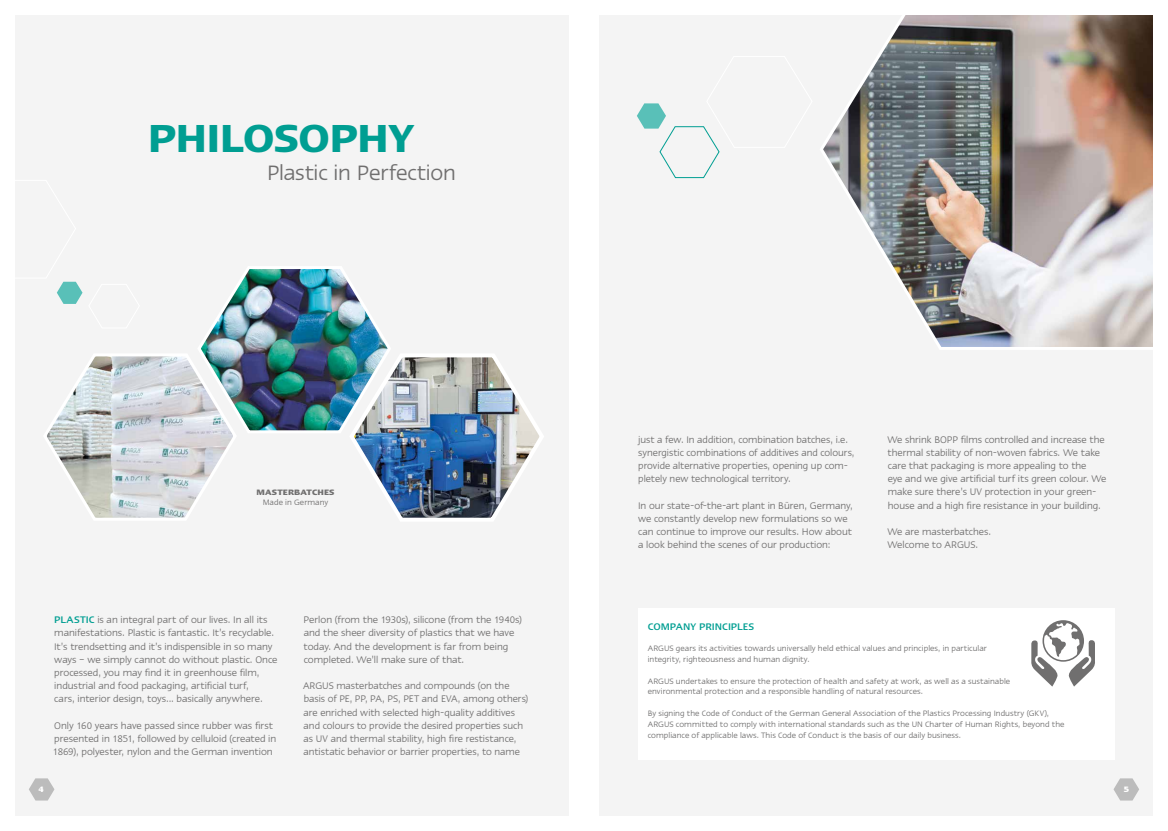
<style>
.page{position:relative;width:1168px;height:831px;background:#f4f4f4}
.page>*{position:absolute;margin:0;border:0;box-sizing:border-box;transform-origin:0 0}
.t1{font:600 45px "Linotype Ergo";letter-spacing:-.015em;color:#009e92}
.t2{font:24px "Linotype Ergo";letter-spacing:-.01em;color:#706f6f}
.t3{font:11px/13.2px "Linotype Ergo";color:#706f6f}
.t4{font:500 11px "Linotype Ergo";letter-spacing:-.005em;color:#009e92}
.t5{font:9px/10.8px "Linotype Ergo";letter-spacing:.005em;color:#706f6f}
.t6{font:700 9px "Linotype Ergo";letter-spacing:.01em;color:#706f6f}
.t7{font:700 9px "Linotype Ergo";color:#fff}
.s1{font-weight:500;color:#009e92}
</style>
<div class="page">
<img style="left:818px;top:14px;width:336px;height:338px">
<div style="left:0;top:0;width:14px;height:831px;background:#fff"></div>
<div style="left:570px;top:0;width:14px;height:831px;background:#fff"></div>
<div style="left:584px;top:0;width:14px;height:831px;background:#fff"></div>
<div style="left:0;top:816px;width:1168px;height:15px;background:#fff"></div>
<svg style="left:29px;top:778px;width:25px;height:22px"></svg>
<svg style="left:1113px;top:778px;width:26px;height:22px"></svg>
<div style="left:638px;top:608px;width:476px;height:151px;background:#fff"></div>
<svg style="left:1031px;top:620px;width:64px;height:66px"></svg>
<div style="left:1154px;top:0;width:14px;height:831px;background:#fff"></div>
<div style="left:0;top:0;width:1168px;height:14px;background:#fff"></div>
<svg style="left:637px;top:103px;width:83px;height:75px"></svg>
<img style="left:14px;top:179px;width:530px;height:346px">
<h1 class="t1" style="left:148px;top:114px;width:268px">PHILOSOPHY</h1>
<h2 class="t2" style="left:267px;top:160px;width:190px">Plastic in Perfection</h2>
<p class="t6" style="left:257px;top:487px;width:79px">MASTERBATCHES</p>
<p class="t5" style="left:263px;top:497px;width:67px">Made in Germany</p>
<p class="t3" style="left:54px;top:613px;width:225px"><span class="s1">PLASTIC</span> is an integral part of our lives. In all its manifestations. Plastic is fantastic. It’s recyclable.<br>It’s trendsetting and it’s indispensible in so many ways – we simply cannot do without plastic. Once processed, you may find it in greenhouse film, industrial and food packaging, artificial turf,<br>cars, interior design, toys... basically anywhere.</p>
<p class="t3" style="left:53px;top:718px;width:225px">Only 160 years have passed since rubber was first presented in 1851, followed by celluloid (created in<br>1869), polyester, nylon and the German invention</p>
<p class="t3" style="left:304px;top:613px;width:220px">Perlon (from the 1930s), silicone (from the 1940s) and the sheer diversity of plastics that we have today. And the development is far from being completed. We’ll make sure of that.</p>
<p class="t3" style="left:303px;top:679px;width:227px">ARGUS masterbatches and compounds (on the basis of PE, PP, PA, PS, PET and EVA, among others) are enriched with selected high-quality additives and colours to provide the desired properties such as UV and thermal stability, high fire restistance, antistatic behavior or barrier properties, to name</p>
<p class="t3" style="left:638px;top:432px;width:218px">just a few. In addition, combination batches, i.e. synergistic combinations of additives and colours, provide alternative properties, opening up com&shy;pletely new technological territory.</p>
<p class="t3" style="left:638px;top:498px;width:216px">In our state-of-the-art plant in Büren, Germany, we constantly develop new formulations so we can continue to improve our results. How about a look behind the scenes of our production:</p>
<p class="t3" style="left:887px;top:432px;width:220px">We shrink BOPP films controlled and increase the thermal stability of non-woven fabrics. We take care that packaging is more appealing to the<br>eye and we give artificial turf its green colour. We make sure there’s UV protection in your green&shy;house and a high fire resistance in your building.</p>
<p class="t3" style="left:887px;top:525px;width:105px">We are masterbatches.<br>Welcome to ARGUS.</p>
<p class="t4" style="left:648px;top:621px;width:108px">COMPANY PRINCIPLES</p>
<p class="t5" style="left:648px;top:642px;width:341px">ARGUS gears its activities towards universally held ethical values and principles, in particular integrity, righteousness and human dignity.</p>
<p class="t5" style="left:648px;top:675px;width:364px">ARGUS undertakes to ensure the protection of health and safety at work, as well as a sustainable environmental protection and a responsible handling of natural resources.</p>
<p class="t5" style="left:648px;top:707px;width:418px">By signing the Code of Conduct of the German General Association of the Plastics Processing Industry (GKV),<br>ARGUS committed to comply with international standards such as the UN Charter of Human Rights, beyond the compliance of applicable laws. This Code of Conduct is the basis of our daily business.</p>
<p class="t7" style="left:39px;top:784px;width:7px">4</p>
<p class="t7" style="left:1124px;top:784px;width:7px">5</p>
</div>
